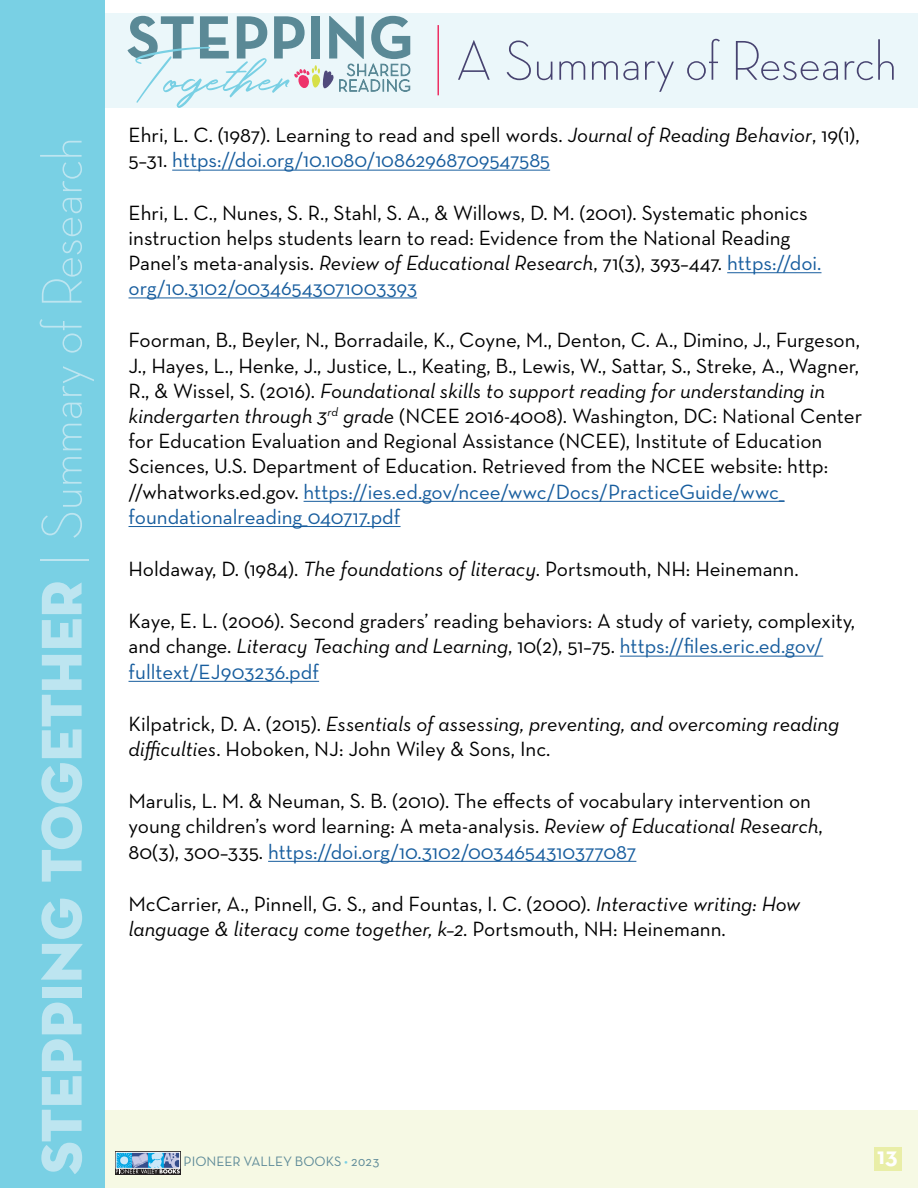
<style>
.page{position:relative;width:918px;height:1188px;background:#fff}
.page>*{position:absolute;margin:0;border:0;box-sizing:border-box;transform-origin:0 0}
.t1{font:300 58.5px "Neutra Disp";color:#bde5f0}
.t2{font:300 57px "Neutra Disp";color:#474370}
.t3{font:700 24px "Neutra Text";color:#fff}
.t4{font:21px/25.2px "Neutra Text";color:#000}
.t5{font:italic 21px/25.2px "Neutra Text";color:#000}
.t6{font:13.8px "Neutra Text TF";color:#5d8a98}
.s1{font-family:"Neutra Disp Titling";font-weight:400}
.s2{font-style:italic}
.s3{color:#175d9e}
.s4{font-style:normal}
.s5{color:#79d0e4}
</style>
<div class="page">
<div style="left:92px;top:14px;width:826px;height:94px;background:#ebf7fa"></div>
<div style="left:92px;top:1110px;width:826px;height:78px;background:#f6f9e4"></div>
<div style="left:0;top:0;width:105px;height:1188px;background:#79d0e4"></div>
<svg style="left:127px;top:16px;width:284px;height:92px"></svg>
<hr style="left:437px;top:25px;width:2px;height:70px;background:#ee2f63">
<div style="left:874px;top:1148px;width:27px;height:23px;background:#e9eea7"></div>
<svg style="left:115px;top:1151px;width:66px;height:23px"></svg>
<svg style="left:116px;top:1154px;width:64px;height:20px"></svg>
<div style="left:116px;top:1152px;width:64px;height:16px;border:1px solid #fff"></div>
<hr style="left:172px;top:170px;width:378px;height:1px;background:#175d9e">
<hr style="left:727px;top:272px;width:95px;height:1px;background:#175d9e">
<hr style="left:129px;top:298px;width:288px;height:1px;background:#175d9e">
<hr style="left:304px;top:501px;width:480px;height:1px;background:#175d9e">
<hr style="left:129px;top:526px;width:272px;height:1px;background:#175d9e">
<hr style="left:620px;top:656px;width:203px;height:1px;background:#175d9e">
<hr style="left:129px;top:681px;width:190px;height:1px;background:#175d9e">
<hr style="left:268px;top:861px;width:368px;height:1px;background:#175d9e">
<h1 class="t1" style="left:30px;top:1174px;width:1038px;rotate:-90deg"><span class="s1">stepping together</span> | Summary of Research</h1>
<h2 class="t2" style="left:456px;top:29px;width:443px">A Summary of Research</h2>
<p class="t4" style="left:129px;top:122px;width:733px">Ehri, L. C. (1987). Learning to read and spell words. <span class="s2">Journal of Reading Behavior</span>, 19(1),<br>5–31. <span class="s3">https://doi.org/10.1080/10862968709547585</span></p>
<p class="t4" style="left:129px;top:199px;width:694px">Ehri, L. C., Nunes, S. R., Stahl, S. A., &amp; Willows, D. M. (2001). Systematic phonics instruction helps students learn to read: Evidence from the National Reading Panel’s meta-analysis. <span class="s2">Review of Educational Research</span>, 71(3), 393–447. <span class="s3">https://doi. org/10.3102/00346543071003393</span></p>
<p class="t4" style="left:129px;top:327px;width:735px">Foorman, B., Beyler, N., Borradaile, K., Coyne, M., Denton, C. A., Dimino, J., Furgeson, J., Hayes, L., Henke, J., Justice, L., Keating, B., Lewis, W., Sattar, S., Streke, A., Wagner, R., &amp; Wissel, S. (2016). <span class="s2">Foundational skills to support reading for understanding in kindergarten through 3</span><sup>rd</sup> <span class="s2">grade</span> (NCEE 2016-4008). Washington, DC: National Center for Education Evaluation and Regional Assistance (NCEE), Institute of Education Sciences, U.S. Department of Education. Retrieved from the NCEE website: http: //whatworks.ed.gov. <span class="s3">https://ies.ed.gov/ncee/wwc/Docs/PracticeGuide/wwc_ foundationalreading_040717.pdf</span></p>
<p class="t4" style="left:129px;top:556px;width:672px">Holdaway, D. (1984). <span class="s2">The foundations of literacy</span>. Portsmouth, NH: Heinemann.</p>
<p class="t4" style="left:129px;top:608px;width:728px">Kaye, E. L. (2006). Second graders’ reading behaviors: A study of variety, complexity, and change. <span class="s2">Literacy Teaching and Learning</span>, 10(2), 51–75. <span class="s3">https://files.eric.ed.gov/ fulltext/EJ903236.pdf</span></p>
<p class="t5" style="left:129px;top:711px;width:712px"><span class="s4">Kilpatrick, D. A. (2015).</span> Essentials of assessing, preventing, and overcoming reading difficulties<span class="s4">. Hoboken, NJ: John Wiley &amp; Sons, Inc.</span></p>
<p class="t4" style="left:129px;top:788px;width:696px">Marulis, L. M. &amp; Neuman, S. B. (2010). The effects of vocabulary intervention on young children’s word learning: A meta-analysis. <span class="s2">Review of Educational Research</span>,<br>80(3), 300–335. <span class="s3">https://doi.org/10.3102/0034654310377087</span></p>
<p class="t4" style="left:129px;top:891px;width:673px">McCarrier, A., Pinnell, G. S., and Fountas, I. C. (2000). <span class="s2">Interactive writing: How language &amp; literacy come together, k–2</span>. Portsmouth, NH: Heinemann.</p>
<p class="t6" style="left:184px;top:1153px;width:198px">PIONEER VALLEY BOOKS <span class="s5">•</span> 2023</p>
<p class="t3" style="left:877px;top:1141px;width:22px">13</p>
</div>
